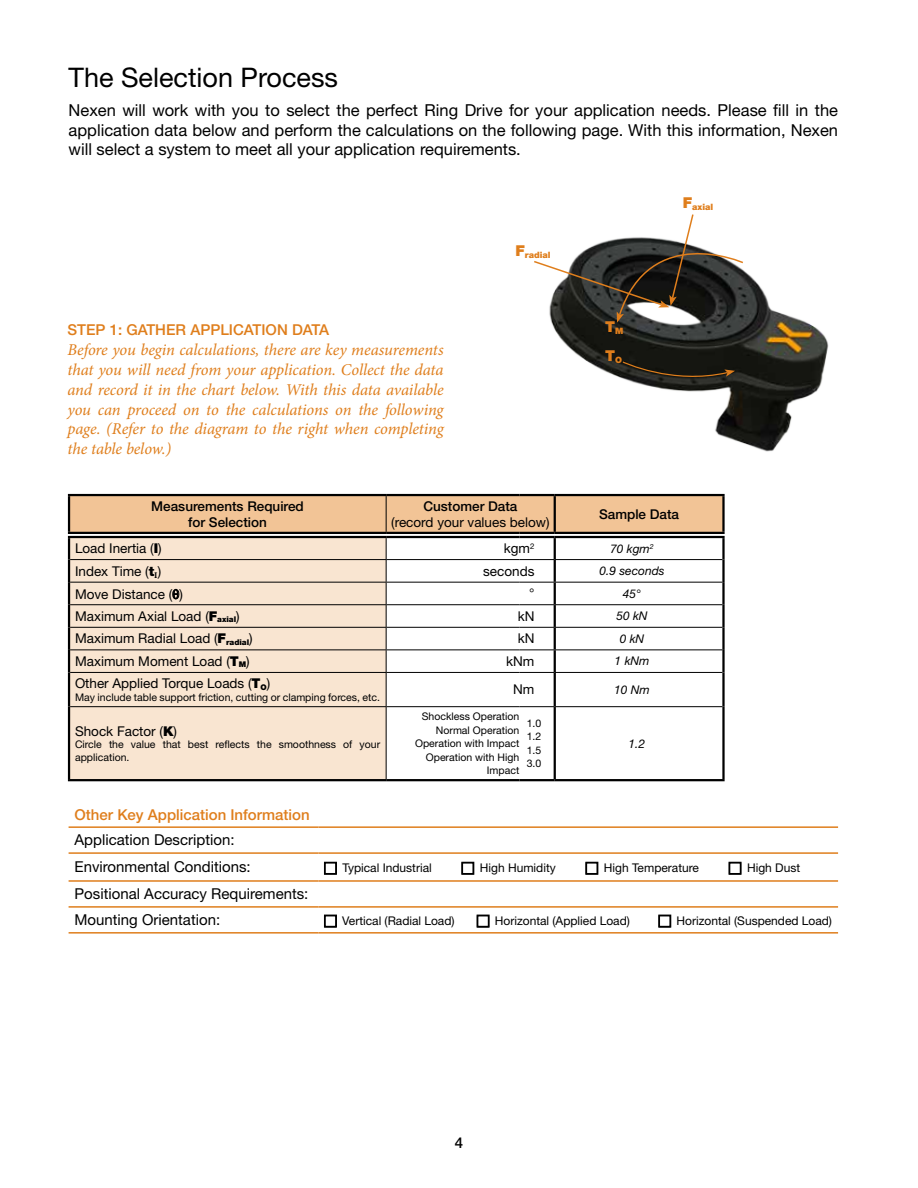
<style>
.page{position:relative;width:918px;height:1188px;background:#fff}
.page>*{position:absolute;margin:0;border:0;box-sizing:border-box;transform-origin:0 0}
.t1{font:27px "Helvetica Neue LT Std";color:#000}
.t2{font:italic 16.5px/19.8px "Minion Pro";letter-spacing:-.01em;color:#df7e1c;text-align:justify}
.t3{font:16.5px/19.8px "Helvetica Neue LT Std";color:#000;text-align:justify}
.t4{font:15px/26.8px "Helvetica Neue LT Std";color:#000}
.t5{font:500 15px "Helvetica Neue LT Std";color:#df7e1c}
.t6{font:900 15px "Helvetica Neue LT Std";color:#df7e1c}
.t7{font:500 15px "Helvetica Neue LT Std";color:#000}
.t8{font:13.5px "Helvetica Neue LT Std";color:#000}
.t9{font:500 13.5px/16.2px "Helvetica Neue LT Std";color:#000;text-align:center}
.t10{font:12px "Helvetica Neue LT Std";color:#000}
.t11{font:italic 12px "Helvetica Neue LT Std";color:#000}
.t12{font:10.5px/13.5px "Helvetica Neue LT Std";color:#000}
.t13{font:900 8.7px "Helvetica Neue LT Std";color:#df7e1c}
.s1{font-weight:900}
</style>
<div class="page">
<div style="left:70px;top:673px;width:316px;height:106px;background:#f9e5d1"></div>
<hr style="left:555px;top:494px;width:170px;height:2px;background:#000">
<hr style="left:722px;top:496px;width:3px;height:36px;background:#000">
<hr style="left:555px;top:532px;width:170px;height:2px;background:#000">
<hr style="left:68px;top:494px;width:318px;height:2px;background:#000">
<hr style="left:68px;top:496px;width:2px;height:36px;background:#000">
<hr style="left:386px;top:494px;width:133px;height:2px;background:#000">
<hr style="left:519px;top:494px;width:36px;height:2px;background:#000">
<hr style="left:68px;top:532px;width:318px;height:2px;background:#000">
<hr style="left:555px;top:536px;width:170px;height:2px;background:#000">
<hr style="left:722px;top:538px;width:3px;height:22px;background:#000">
<hr style="left:722px;top:560px;width:3px;height:22px;background:#000">
<hr style="left:722px;top:582px;width:3px;height:23px;background:#000">
<hr style="left:722px;top:605px;width:3px;height:22px;background:#000">
<hr style="left:722px;top:627px;width:3px;height:23px;background:#000">
<hr style="left:722px;top:650px;width:3px;height:22px;background:#000">
<hr style="left:722px;top:672px;width:3px;height:35px;background:#000">
<hr style="left:722px;top:707px;width:3px;height:72px;background:#000">
<hr style="left:68px;top:536px;width:318px;height:2px;background:#000">
<hr style="left:68px;top:538px;width:2px;height:22px;background:#000">
<hr style="left:68px;top:560px;width:2px;height:22px;background:#000">
<hr style="left:68px;top:582px;width:2px;height:23px;background:#000">
<hr style="left:68px;top:605px;width:2px;height:22px;background:#000">
<hr style="left:68px;top:627px;width:2px;height:23px;background:#000">
<hr style="left:68px;top:650px;width:2px;height:22px;background:#000">
<hr style="left:68px;top:672px;width:2px;height:35px;background:#000">
<hr style="left:554px;top:673px;width:2px;height:33px;background:#000">
<hr style="left:68px;top:707px;width:2px;height:72px;background:#000">
<hr style="left:554px;top:707px;width:2px;height:72px;background:#000">
<hr style="left:555px;top:672px;width:167px;height:1px;background:#000">
<hr style="left:555px;top:706px;width:167px;height:1px;background:#000">
<hr style="left:386px;top:672px;width:133px;height:1px;background:#000">
<hr style="left:519px;top:672px;width:36px;height:1px;background:#000">
<hr style="left:70px;top:672px;width:316px;height:1px;background:#000">
<hr style="left:386px;top:673px;width:1px;height:33px;background:#000">
<hr style="left:70px;top:706px;width:316px;height:1px;background:#000">
<hr style="left:386px;top:707px;width:1px;height:72px;background:#000">
<hr style="left:386px;top:706px;width:133px;height:1px;background:#000">
<hr style="left:519px;top:706px;width:36px;height:1px;background:#000">
<hr style="left:68px;top:779px;width:318px;height:2px;background:#000">
<hr style="left:386px;top:779px;width:133px;height:2px;background:#000">
<hr style="left:519px;top:779px;width:36px;height:2px;background:#000">
<hr style="left:555px;top:779px;width:170px;height:2px;background:#000">
<hr style="left:69px;top:826px;width:249px;height:2px;background:#df7e1c">
<hr style="left:318px;top:826px;width:520px;height:2px;background:#df7e1c">
<hr style="left:69px;top:852px;width:249px;height:2px;background:#df7e1c">
<hr style="left:318px;top:852px;width:520px;height:2px;background:#df7e1c">
<hr style="left:69px;top:880px;width:249px;height:2px;background:#df7e1c">
<hr style="left:318px;top:880px;width:520px;height:2px;background:#df7e1c">
<hr style="left:69px;top:906px;width:249px;height:2px;background:#df7e1c">
<hr style="left:318px;top:906px;width:520px;height:2px;background:#df7e1c">
<hr style="left:69px;top:932px;width:249px;height:2px;background:#df7e1c">
<hr style="left:318px;top:932px;width:520px;height:2px;background:#df7e1c">
<img style="left:551px;top:270px;width:278px;height:182px">
<svg style="left:622px;top:361px;width:113px;height:24px;background:#2e291f"></svg>
<svg style="left:534px;top:214px;width:210px;height:109px"></svg>
<svg style="left:69px;top:495px;width:654px;height:177px"></svg>
<svg style="left:324px;top:861px;width:13px;height:14px"></svg>
<svg style="left:461px;top:861px;width:14px;height:14px"></svg>
<svg style="left:585px;top:861px;width:14px;height:14px"></svg>
<svg style="left:728px;top:861px;width:14px;height:14px"></svg>
<svg style="left:324px;top:914px;width:13px;height:14px"></svg>
<svg style="left:476px;top:914px;width:14px;height:14px"></svg>
<svg style="left:658px;top:914px;width:14px;height:14px"></svg>
<h1 class="t1" style="left:69px;top:61px;width:271px">The Selection Process</h1>
<p class="t3" style="left:69px;top:100px;width:771px">Nexen will work with you to select the perfect Ring Drive for your application needs. Please fill in the application data below and perform the calculations on the following page. With this information, Nexen will select a system to meet all your application requirements.</p>
<p class="t5" style="left:68px;top:321px;width:263px">STEP 1: GATHER APPLICATION DATA</p>
<p class="t2" style="left:68px;top:340px;width:378px">Before you begin calculations, there are key measurements that you will need from your application. Collect the data and record it in the chart below. With this data available you can proceed on to the calculations on the following page. (Refer to the diagram to the right when completing the table below.)</p>
<p class="t13" style="left:515px;top:250px;width:37px"><sup>F</sup>radial</p>
<p class="t9" style="left:151px;top:498px;width:154px">Measurements Required for Selection</p>
<p class="t9" style="left:423px;top:498px;width:96px">Customer Data</p>
<p class="t8" style="left:391px;top:514px;width:160px">(record your values below)</p>
<p class="t6" style="left:605px;top:318px;width:20px">T<sub>M</sub></p>
<p class="t6" style="left:605px;top:347px;width:18px">T<sub>O</sub></p>
<p class="t13" style="left:683px;top:202px;width:32px"><sup>F</sup>axial</p>
<p class="t9" style="left:599px;top:506px;width:82px">Sample Data</p>
<p class="t8" style="left:75px;top:540px;width:88px">Load Inertia (<span class="s1">I</span>)</p>
<p class="t8" style="left:504px;top:540px;width:32px">kgm<sup>2</sup></p>
<p class="t11" style="left:610px;top:541px;width:45px">70 kgm<sup>2</sup></p>
<p class="t8" style="left:75px;top:563px;width:88px">Index Time (<span class="s1">t</span><sub>I</sub>)</p>
<p class="t8" style="left:483px;top:563px;width:53px">seconds</p>
<p class="t11" style="left:599px;top:564px;width:67px">0.9 seconds</p>
<p class="t8" style="left:75px;top:586px;width:109px">Move Distance ( )</p>
<p class="t8" style="left:529px;top:585px;width:7px">°</p>
<p class="t11" style="left:623px;top:586px;width:20px">45°</p>
<p class="t8" style="left:75px;top:608px;width:166px">Maximum Axial Load (<span class="s1">F</span><sub>axial</sub>)</p>
<p class="t8" style="left:518px;top:608px;width:18px">kN</p>
<p class="t11" style="left:616px;top:609px;width:33px">50 kN</p>
<p class="t8" style="left:75px;top:631px;width:179px">Maximum Radial Load (<span class="s1">F</span><sub>radial</sub>)</p>
<p class="t8" style="left:518px;top:631px;width:18px">kN</p>
<p class="t11" style="left:620px;top:631px;width:26px">0 kN</p>
<p class="t8" style="left:75px;top:653px;width:176px">Maximum Moment Load (<span class="s1">T</span><sub>M</sub>)</p>
<p class="t8" style="left:506px;top:653px;width:30px">kNm</p>
<p class="t11" style="left:615px;top:654px;width:36px">1 kNm</p>
<p class="t8" style="left:75px;top:675px;width:197px">Other Applied Torque Loads (<span class="s1">T</span><sub>O</sub>)</p>
<p class="t12" style="left:75px;top:690px;width:307px">May include table support friction, cutting or clamping forces, etc.</p>
<p class="t8" style="left:513px;top:682px;width:23px">Nm</p>
<p class="t11" style="left:614px;top:682px;width:37px">10 Nm</p>
<p class="t8" style="left:75px;top:723px;width:104px">Shock Factor (<span class="s1">K</span>)</p>
<p class="t12" style="left:75px;top:738px;width:307px;line-height:12.6px">Circle the value that best reflects the smoothness of your application.</p>
<p class="t12" style="left:415px;top:710px;width:106px;text-align:right">Shockless Operation<br>Normal Operation<br>Operation with Impact<br>Operation with High<br>Impact</p>
<p class="t12" style="left:527px;top:716px;width:16px;text-align:justify">1.0<br>1.2<br>1.5<br>3.0</p>
<p class="t11" style="left:628px;top:736px;width:18px">1.2</p>
<p class="t5" style="left:75px;top:805px;width:237px">Other Key Application Information</p>
<p class="t4" style="left:75px;top:827px;width:178px">Application Description:<br>Environmental Conditions:</p>
<p class="t4" style="left:75px;top:881px;width:235px;line-height:26px">Positional Accuracy Requirements:<br>Mounting Orientation:</p>
<p class="t10" style="left:342px;top:860px;width:91px">Typical Industrial</p>
<p class="t10" style="left:480px;top:860px;width:78px">High Humidity</p>
<p class="t10" style="left:604px;top:860px;width:97px">High Temperature</p>
<p class="t10" style="left:747px;top:860px;width:55px">High Dust</p>
<p class="t10" style="left:342px;top:913px;width:114px">Vertical (Radial Load)</p>
<p class="t10" style="left:495px;top:913px;width:137px">Horizontal (Applied Load)</p>
<p class="t10" style="left:677px;top:913px;width:157px">Horizontal (Suspended Load)</p>
<p class="t7" style="left:455px;top:1133px;width:10px">4</p>
</div>
